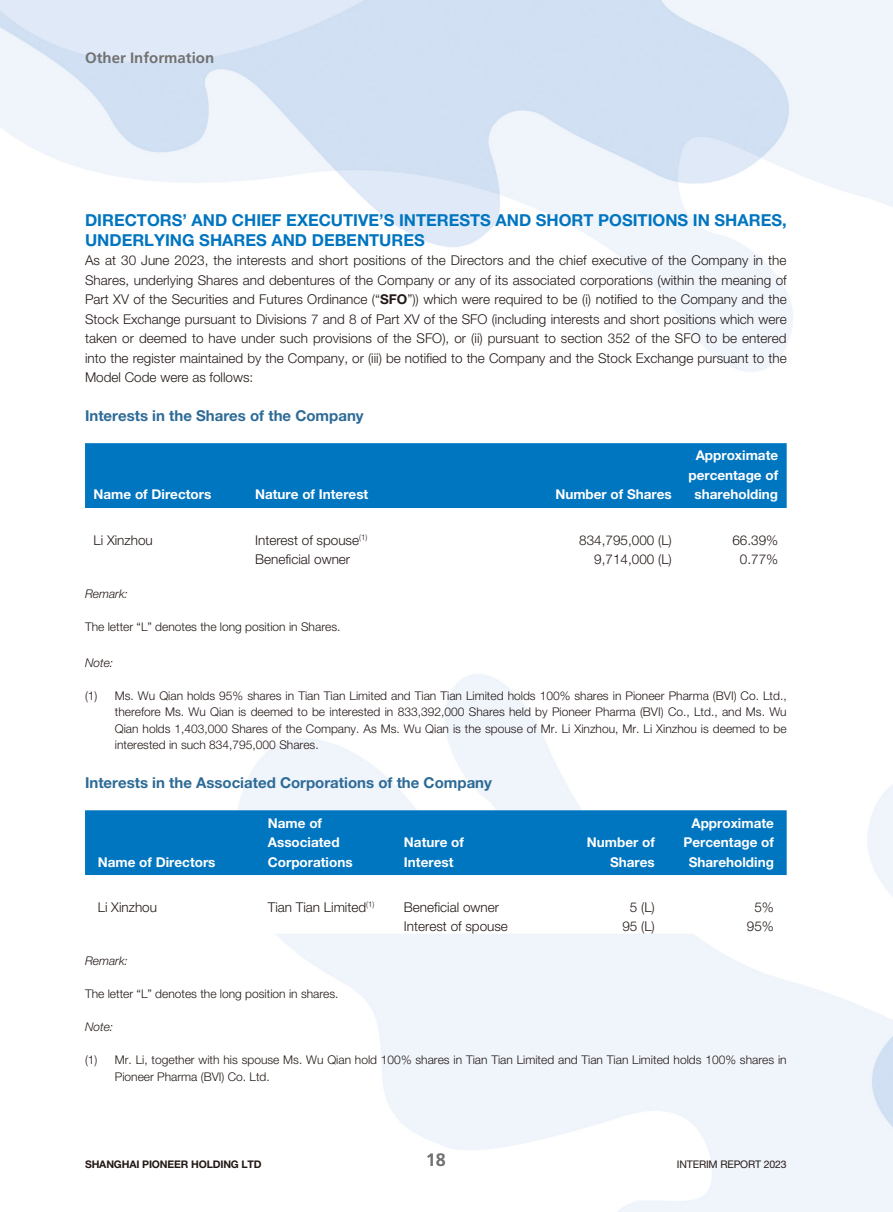
<style>
.page{position:relative;width:893px;height:1212px;background:#fff}
.page>*{position:absolute;margin:0;border:0;box-sizing:border-box;transform-origin:0 0}
.t1{font:700 18px "Frutiger LT Std";color:#717171}
.t2{font:700 16.5px/19.5px "Helvetica Neue LT Std";color:#0075c0}
.t3{font:700 15px "Helvetica Neue LT Std";color:#2d6b97}
.t4{font:700 15px "Frutiger LT Std";color:#717171}
.t5{font:300 13.5px/19.5px "Helvetica Neue LT Std";color:#231916;text-align:justify}
.t6{font:700 13.5px/19.5px "Helvetica Neue LT Std";color:#fff;text-align:center}
.t7{font:300 12px/16.5px "Helvetica Neue LT Std";color:#231916;text-align:justify}
.t8{font:italic 300 12px "Helvetica Neue LT Std";color:#231916}
.t9{font:700 10.5px "Helvetica Neue LT Std";letter-spacing:-.015em;color:#231916}
.t10{font:10.5px "Helvetica Neue LT Std";letter-spacing:-.015em;color:#231916}
.s1{font-weight:700}
</style>
<div class="page">
<div style="left:85px;top:443px;width:702px;height:65px;background:#0075c0"></div>
<div style="left:85px;top:810px;width:702px;height:65px;background:#0075c0"></div>
<svg style="left:85px;top:875px;width:702px;height:59px"></svg>
<p class="t4" style="left:85px;top:51px;width:131px">Other Information</p>
<p class="t2" style="left:85px;top:213px;width:703px">DIRECTORS’ AND CHIEF EXECUTIVE’S INTERESTS AND SHORT POSITIONS IN SHARES,<br>UNDERLYING SHARES AND DEBENTURES</p>
<p class="t5" style="left:85px;top:252px;width:703px">As at 30 June 2023, the interests and short positions of the Directors and the chief executive of the Company in the Shares, underlying Shares and debentures of the Company or any of its associated corporations (within the meaning of Part XV of the Securities and Futures Ordinance (“<span class="s1">SFO</span>”)) which were required to be (i) notified to the Company and the Stock Exchange pursuant to Divisions 7 and 8 of Part XV of the SFO (including interests and short positions which were taken or deemed to have under such provisions of the SFO), or (ii) pursuant to section 352 of the SFO to be entered into the register maintained by the Company, or (iii) be notified to the Company and the Stock Exchange pursuant to the Model Code were as follows:</p>
<p class="t3" style="left:85px;top:411px;width:280px">Interests in the Shares of the Company</p>
<p class="t6" style="left:94px;top:486px;width:119px">Name of Directors</p>
<p class="t6" style="left:255px;top:486px;width:115px">Nature of Interest</p>
<p class="t6" style="left:555px;top:486px;width:118px">Number of Shares</p>
<p class="t6" style="left:688px;top:447px;width:91px">Approximate percentage of shareholding</p>
<p class="t5" style="left:94px;top:532px;width:61px">Li Xinzhou</p>
<p class="t5" style="left:255px;top:532px;width:114px">Interest of spouse<sup>(1)</sup></p>
<p class="t5" style="left:579px;top:532px;width:94px">834,795,000 (L)</p>
<p class="t5" style="left:732px;top:532px;width:47px">66.39%</p>
<p class="t5" style="left:255px;top:551px;width:97px">Beneficial owner</p>
<p class="t5" style="left:594px;top:551px;width:79px">9,714,000 (L)</p>
<p class="t5" style="left:740px;top:551px;width:40px">0.77%</p>
<p class="t8" style="left:85px;top:589px;width:44px">Remark:</p>
<p class="t7" style="left:85px;top:620px;width:257px">The letter “L” denotes the long position in Shares.</p>
<p class="t8" style="left:85px;top:658px;width:30px">Note:</p>
<p class="t7" style="left:115px;top:689px;width:673px;text-indent:-30px">(1) Ms. Wu Qian holds 95% shares in Tian Tian Limited and Tian Tian Limited holds 100% shares in Pioneer Pharma (BVI) Co. Ltd., therefore Ms. Wu Qian is deemed to be interested in 833,392,000 Shares held by Pioneer Pharma (BVI) Co., Ltd., and Ms. Wu Qian holds 1,403,000 Shares of the Company. As Ms. Wu Qian is the spouse of Mr. Li Xinzhou, Mr. Li Xinzhou is deemed to be interested in such 834,795,000 Shares.</p>
<p class="t3" style="left:85px;top:778px;width:408px">Interests in the Associated Corporations of the Company</p>
<p class="t6" style="left:98px;top:853px;width:119px">Name of Directors</p>
<p class="t6" style="left:268px;top:814px;width:86px;text-align:left">Name of<br>Associated<br>Corporations</p>
<p class="t6" style="left:404px;top:834px;width:62px;text-align:left">Nature of<br>Interest</p>
<p class="t6" style="left:587px;top:834px;width:69px;text-align:right">Number of<br>Shares</p>
<p class="t6" style="left:683px;top:814px;width:92px">Approximate<br>Percentage of<br>Shareholding</p>
<p class="t5" style="left:98px;top:899px;width:61px">Li Xinzhou</p>
<p class="t5" style="left:268px;top:899px;width:108px">Tian Tian Limited<sup>(1)</sup></p>
<p class="t5" style="left:404px;top:899px;width:97px">Beneficial owner</p>
<p class="t5" style="left:630px;top:899px;width:27px">5 (L)</p>
<p class="t5" style="left:754px;top:899px;width:21px">5%</p>
<p class="t5" style="left:404px;top:918px;width:106px">Interest of spouse</p>
<p class="t5" style="left:622px;top:918px;width:34px">95 (L)</p>
<p class="t5" style="left:747px;top:918px;width:29px">95%</p>
<p class="t8" style="left:85px;top:956px;width:44px">Remark:</p>
<p class="t7" style="left:85px;top:987px;width:255px">The letter “L” denotes the long position in shares.</p>
<p class="t8" style="left:85px;top:1022px;width:30px">Note:</p>
<p class="t7" style="left:115px;top:1053px;width:673px;text-indent:-30px">(1) Mr. Li, together with his spouse Ms. Wu Qian hold 100% shares in Tian Tian Limited and Tian Tian Limited holds 100% shares in<br>Pioneer Pharma (BVI) Co. Ltd.</p>
<p class="t9" style="left:85px;top:1160px;width:178px">SHANGHAI PIONEER HOLDING LTD</p>
<h1 class="t1" style="left:426px;top:1151px;width:22px">18</h1>
<p class="t10" style="left:677px;top:1160px;width:111px">INTERIM REPORT 2023</p>
</div>
